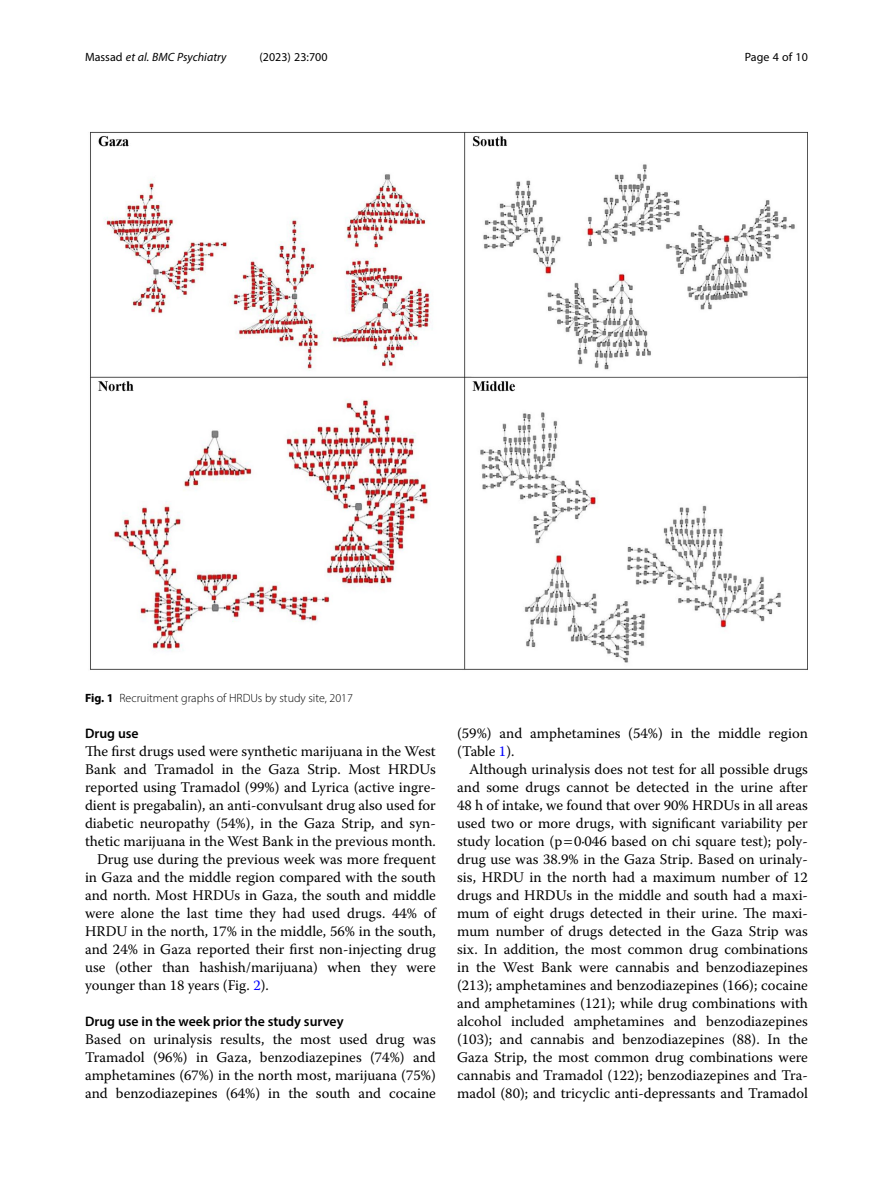
<style>
.page{position:relative;width:893px;height:1191px;background:#fff}
.page>*{position:absolute;margin:0;border:0;box-sizing:border-box;transform-origin:0 0}
.Body_Text_Indent{font:14.7px/18px "Warnock Pro";color:#000;text-align:justify}
.Body_Text{font:14.7px/18px "Warnock Pro";color:#000;text-align:justify}
.Head_2{font:600 13.8px "Myriad Pro";color:#000}
.Figure_Caption{font:300 12px "Myriad Pro";color:#000}
.t1{font:italic 12px "Myriad Pro";color:#000}
.t2{font:12px "Myriad Pro";color:#000}
.s1{font-style:normal}
.s2{font-weight:700}
.s3{color:#00f}
</style>
<div class="page">
<img style="left:90px;top:131px;width:718px;height:539px">
<p class="t1" style="left:85px;top:50px;width:143px"><span class="s1">Massad</span> et al. BMC Psychiatry</p>
<p class="t2" style="left:260px;top:50px;width:70px">(2023) 23:700</p>
<p class="t2" style="left:745px;top:50px;width:65px">Page 4 of 10</p>
<p class="Figure_Caption" style="left:85px;top:690px;width:269px"><span class="s2">Fig. 1</span> Recruitment graphs of HRDUs by study site, 2017</p>
<p class="Head_2" style="left:85px;top:725px;width:55px">Drug use</p>
<p class="Body_Text" style="left:85px;top:742px;width:352px">The first drugs used were synthetic marijuana in the West Bank and Tramadol in the Gaza Strip. Most HRDUs reported using Tramadol (99%) and Lyrica (active ingre&shy;dient is pregabalin), an anti-convulsant drug also used for diabetic neuropathy (54%), in the Gaza Strip, and syn&shy;thetic marijuana in the West Bank in the previous month.</p>
<p class="Body_Text_Indent" style="left:85px;top:850px;width:352px;text-indent:12px">Drug use during the previous week was more frequent in Gaza and the middle region compared with the south and north. Most HRDUs in Gaza, the south and middle were alone the last time they had used drugs. 44% of HRDU in the north, 17% in the middle, 56% in the south, and 24% in Gaza reported their first non-injecting drug use (other than hashish/marijuana) when they were younger than 18 years (Fig. <span class="s3">2</span>).</p>
<p class="Head_2" style="left:85px;top:1013px;width:260px">Drug use in the week prior the study survey</p>
<p class="Body_Text" style="left:85px;top:1030px;width:352px">Based on urinalysis results, the most used drug was Tramadol (96%) in Gaza, benzodiazepines (74%) and amphetamines (67%) in the north most, marijuana (75%) and benzodiazepines (64%) in the south and cocaine</p>
<p class="Body_Text" style="left:457px;top:724px;width:352px">(59%) and amphetamines (54%) in the middle region (Table <span class="s3">1</span>).</p>
<p class="Body_Text_Indent" style="left:457px;top:760px;width:352px;text-indent:12px">Although urinalysis does not test for all possible drugs and some drugs cannot be detected in the urine after 48 h of intake, we found that over 90% HRDUs in all areas used two or more drugs, with significant variability per study location (p 0·046 based on chi square test); poly&shy;drug use was 38.9% in the Gaza Strip. Based on urinaly&shy;sis, HRDU in the north had a maximum number of 12 drugs and HRDUs in the middle and south had a maxi&shy;mum of eight drugs detected in their urine. The maxi&shy;mum number of drugs detected in the Gaza Strip was six. In addition, the most common drug combinations in the West Bank were cannabis and benzodiazepines (213); amphetamines and benzodiazepines (166); cocaine and amphetamines (121); while drug combinations with alcohol included amphetamines and benzodiazepines (103); and cannabis and benzodiazepines (88). In the Gaza Strip, the most common drug combinations were cannabis and Tramadol (122); benzodiazepines and Tra&shy;madol (80); and tricyclic anti-depressants and Tramadol</p>
</div>
